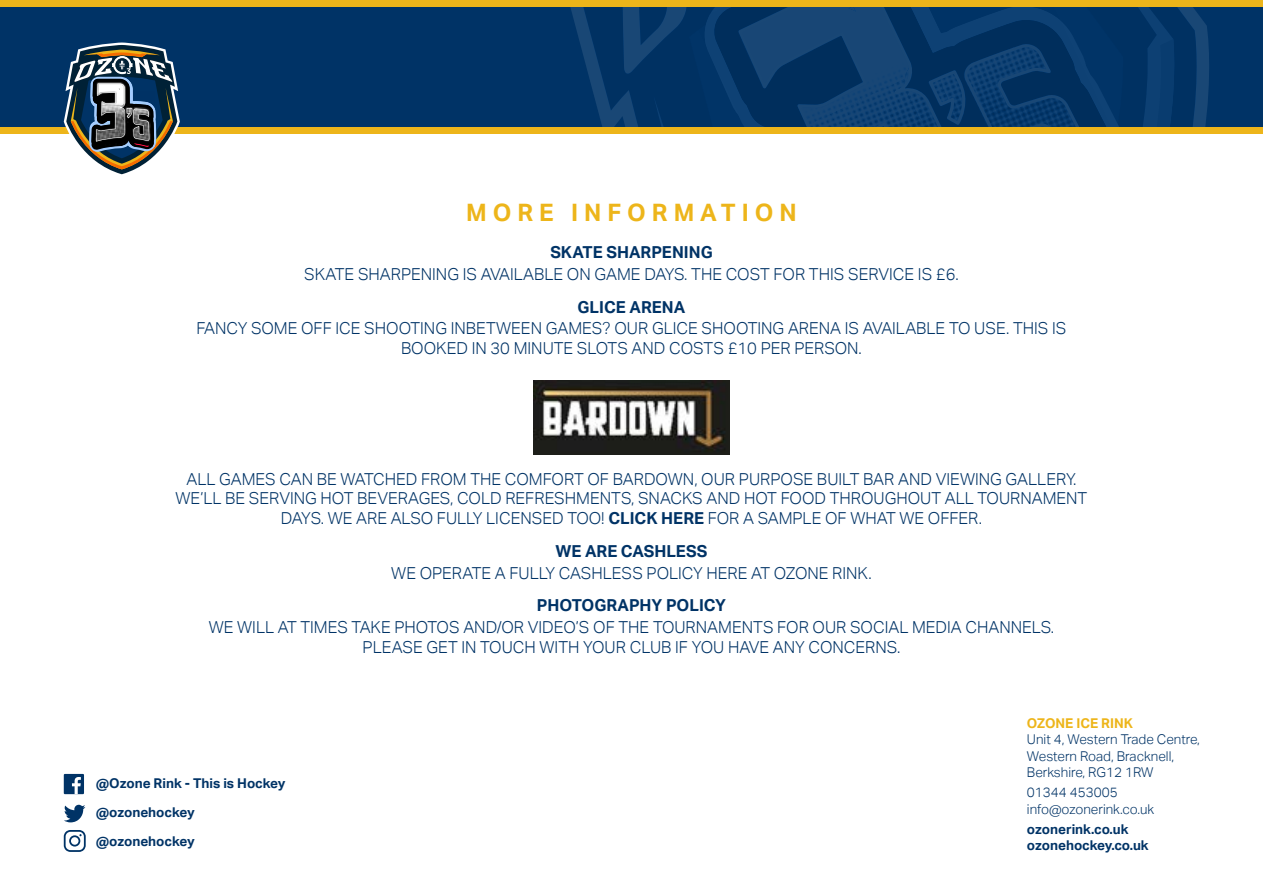
<style>
.page{position:relative;width:1263px;height:893px;background:#fff}
.page>*{position:absolute;margin:0;border:0;box-sizing:border-box;transform-origin:0 0}
.t1{font:700 24px "Aktiv Grotesk";letter-spacing:.25em;color:#edb51a}
.t2{font:300 16.5px/19.8px "Aktiv Grotesk";color:#036;text-align:center}
.t3{font:700 16.5px "Aktiv Grotesk";color:#036}
.t4{font:300 13.5px/16.2px "Aktiv Grotesk";color:#036}
.t5{font:700 13.5px/29px "Aktiv Grotesk";color:#036}
.t6{font:700 13.5px "Aktiv Grotesk";color:#edb51a}
.s1{font-weight:700}
</style>
<div class="page">
<div style="left:0;top:0;width:1263px;height:128px;background:#036"></div>
<svg style="left:696px;top:39px;width:498px;height:89px"></svg>
<svg style="left:580px;top:6px;width:119px;height:105px"></svg>
<img style="left:699px;top:74px;width:12px;height:54px">
<img style="left:980px;top:6px;width:88px;height:14px">
<img style="left:1135px;top:39px;width:3px;height:89px">
<img style="left:711px;top:74px;width:27px;height:54px">
<svg style="left:738px;top:6px;width:242px;height:122px"></svg>
<svg style="left:887px;top:20px;width:248px;height:108px"></svg>
<svg style="left:617px;top:6px;width:162px;height:68px"></svg>
<div style="left:0;top:0;width:1263px;height:6px;background:#edb51a"></div>
<div style="left:64px;top:774px;width:20px;height:20px;background:#036"></div>
<svg style="left:72px;top:777px;width:9px;height:17px"></svg>
<svg style="left:64px;top:805px;width:21px;height:17px"></svg>
<svg style="left:64px;top:830px;width:22px;height:22px"></svg>
<div style="left:0;top:128px;width:1263px;height:6px;background:#edb51a"></div>
<svg style="left:64px;top:43px;width:116px;height:132px"></svg>
<img style="left:534px;top:381px;width:195px;height:74px">
<h1 class="t1" style="left:466px;top:199px;width:332px">MORE INFORMATION</h1>
<p class="t3" style="left:550px;top:243px;width:164px">SKATE SHARPENING</p>
<p class="t2" style="left:304px;top:264px;width:656px">SKATE SHARPENING IS AVAILABLE ON GAME DAYS. THE COST FOR THIS SERVICE IS £6.</p>
<p class="t3" style="left:578px;top:297px;width:109px">GLICE ARENA</p>
<p class="t2" style="left:196px;top:319px;width:872px">FANCY SOME OFF ICE SHOOTING INBETWEEN GAMES? OUR GLICE SHOOTING ARENA IS AVAILABLE TO USE. THIS IS<br>BOOKED IN 30 MINUTE SLOTS AND COSTS £10 PER PERSON.</p>
<p class="t2" style="left:176px;top:469px;width:913px">ALL GAMES CAN BE WATCHED FROM THE COMFORT OF BARDOWN, OUR PURPOSE BUILT BAR AND VIEWING GALLERY.<br>WE’LL BE SERVING HOT BEVERAGES, COLD REFRESHMENTS, SNACKS AND HOT FOOD THROUGHOUT ALL TOURNAMENT<br>DAYS. WE ARE ALSO FULLY LICENSED TOO! <span class="s1">CLICK HERE</span> FOR A SAMPLE OF WHAT WE OFFER.</p>
<p class="t3" style="left:555px;top:541px;width:154px">WE ARE CASHLESS</p>
<p class="t2" style="left:391px;top:563px;width:482px">WE OPERATE A FULLY CASHLESS POLICY HERE AT OZONE RINK.</p>
<p class="t3" style="left:537px;top:596px;width:191px">PHOTOGRAPHY POLICY</p>
<p class="t2" style="left:209px;top:617px;width:847px">WE WILL AT TIMES TAKE PHOTOS AND/OR VIDEO’S OF THE TOURNAMENTS FOR OUR SOCIAL MEDIA CHANNELS.<br>PLEASE GET IN TOUCH WITH YOUR CLUB IF YOU HAVE ANY CONCERNS.</p>
<p class="t5" style="left:96px;top:769px;width:191px">@Ozone Rink - This is Hockey @ozonehockey @ozonehockey</p>
<p class="t6" style="left:1027px;top:716px;width:107px">OZONE ICE RINK</p>
<p class="t4" style="left:1027px;top:732px;width:174px">Unit 4, Western Trade Centre,<br>Western Road, Bracknell,<br>Berkshire, RG12 1RW</p>
<p class="t4" style="left:1027px;top:785px;width:129px">01344 453005 info@ozonerink.co.uk</p>
<p class="t5" style="left:1027px;top:821px;width:123px;line-height:16.2px">ozonerink.co.uk ozonehockey.co.uk</p>
</div>
